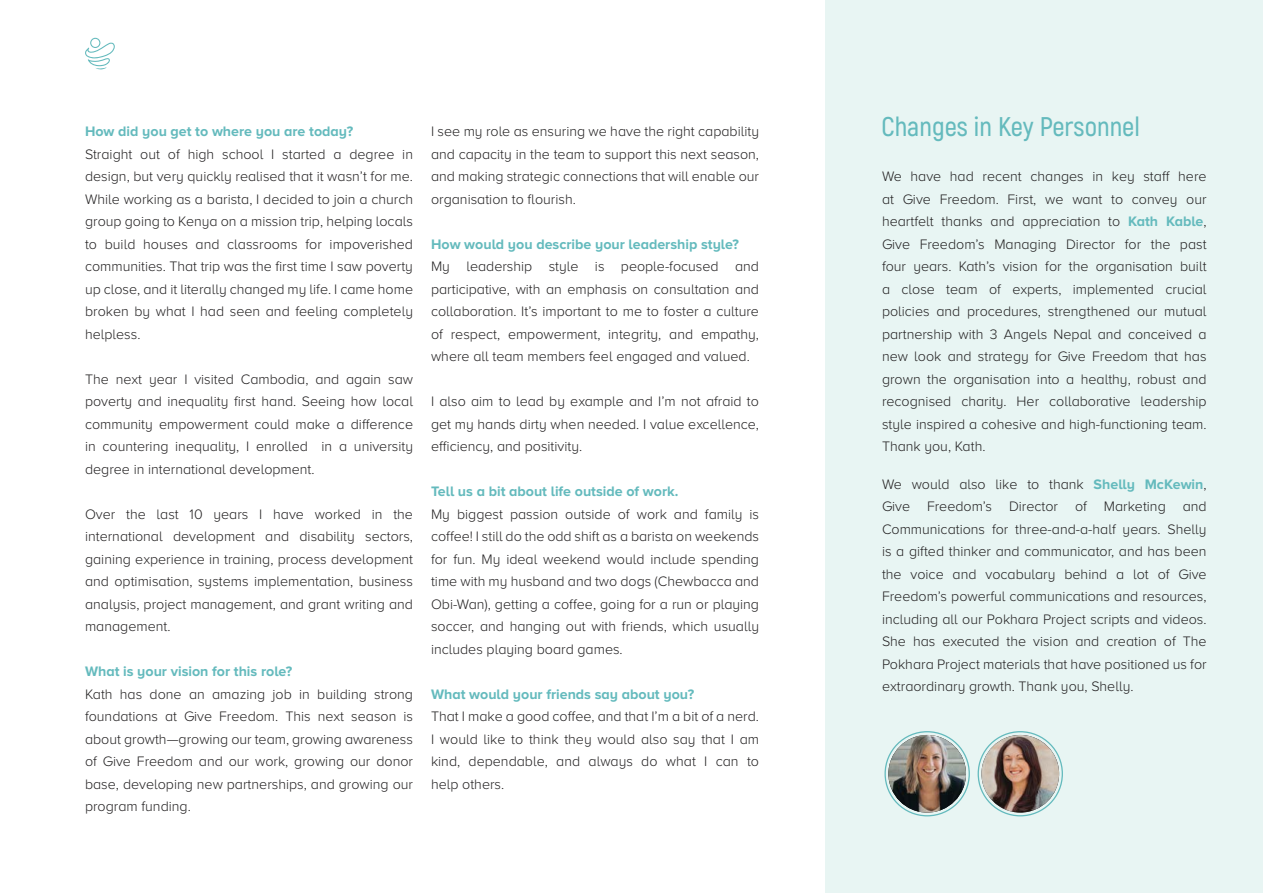
<style>
.page{position:relative;width:1263px;height:893px;background:#fff}
.page>*{position:absolute;margin:0;border:0;box-sizing:border-box;transform-origin:0 0}
.t1{font:600 27px "Akrobat";color:#64babd}
.t2{font:300 14.25px/22.5px "Proxima Nova A";color:#211f20;text-align:justify}
.t3{font:700 14.25px "Proxima Nova A";color:#64babd}
.s1{font-weight:700;color:#64babd}
</style>
<div class="page">
<svg style="left:85px;top:38px;width:30px;height:32px"></svg>
<div style="left:826px;top:0;width:437px;height:893px;background:#e8f5f3"></div>
<img style="left:888px;top:735px;width:78px;height:78px;border-radius:39px">
<img style="left:981px;top:735px;width:78px;height:78px;border-radius:39px">
<p class="t3" style="left:85px;top:123px;width:270px">How did you get to where you are today?</p>
<h1 class="t1" style="left:882px;top:110px;width:260px">Changes in Key Personnel</h1>
<p class="t2" style="left:85px;top:143px;width:330px">Straight out of high school I started a degree in design, but very quickly realised that it wasn’t for me.<br>While working as a barista, I decided to join a church group going to Kenya on a mission trip, helping locals to build houses and classrooms for impoverished communities. That trip was the first time I saw poverty up close, and it literally changed my life. I came home broken by what I had seen and feeling completely helpless.</p>
<p class="t2" style="left:85px;top:368px;width:329px">The next year I visited Cambodia, and again saw poverty and inequality first hand. Seeing how local community empowerment could make a difference in countering inequality, I enrolled in a university degree in international development.</p>
<p class="t2" style="left:85px;top:503px;width:329px">Over the last 10 years I have worked in the international development and disability sectors, gaining experience in training, process development and optimisation, systems implementation, business analysis, project management, and grant writing and management.</p>
<p class="t3" style="left:85px;top:663px;width:209px">What is your vision for this role?</p>
<p class="t2" style="left:85px;top:683px;width:329px">Kath has done an amazing job in building strong foundations at Give Freedom. This next season is about growth—growing our team, growing awareness of Give Freedom and our work, growing our donor base, developing new partnerships, and growing our program funding.</p>
<p class="t2" style="left:431px;top:120px;width:330px">I see my role as ensuring we have the right capability and capacity in the team to support this next season, and making strategic connections that will enable our organisation to flourish.</p>
<p class="t3" style="left:431px;top:236px;width:309px">How would you describe your leadership style?</p>
<p class="t2" style="left:431px;top:255px;width:329px">My leadership style is people-focused and participative, with an emphasis on consultation and collaboration. It’s important to me to foster a culture of respect, empowerment, integrity, and empathy, where all team members feel engaged and valued.</p>
<p class="t2" style="left:431px;top:390px;width:329px">I also aim to lead by example and I’m not afraid to get my hands dirty when needed. I value excellence, efficiency, and positivity.</p>
<p class="t3" style="left:431px;top:483px;width:249px">Tell us a bit about life outside of work.</p>
<p class="t2" style="left:431px;top:503px;width:330px">My biggest passion outside of work and family is coffee! I still do the odd shift as a barista on weekends for fun. My ideal weekend would include spending time with my husband and two dogs (Chewbacca and Obi-Wan), getting a coffee, going for a run or playing soccer, and hanging out with friends, which usually includes playing board games.</p>
<p class="t3" style="left:431px;top:686px;width:265px">What would your friends say about you?</p>
<p class="t2" style="left:431px;top:705px;width:329px">That I make a good coffee, and that I’m a bit of a nerd.<br>I would like to think they would also say that I am kind, dependable, and always do what I can to help others.</p>
<p class="t2" style="left:882px;top:165px;width:326px">We have had recent changes in key staff here at Give Freedom. First, we want to convey our heartfelt thanks and appreciation to <span class="s1">Kath Kable</span>, Give Freedom’s Managing Director for the past four years. Kath’s vision for the organisation built a close team of experts, implemented crucial policies and procedures, strengthened our mutual partnership with 3 Angels Nepal and conceived a new look and strategy for Give Freedom that has grown the organisation into a healthy, robust and recognised charity. Her collaborative leadership style inspired a cohesive and high-functioning team.<br>Thank you, Kath.</p>
<p class="t2" style="left:882px;top:473px;width:326px">We would also like to thank <span class="s1">Shelly McKewin</span>, Give Freedom’s Director of Marketing and Communications for three-and-a-half years. Shelly is a gifted thinker and communicator, and has been the voice and vocabulary behind a lot of Give Freedom’s powerful communications and resources, including all our Pokhara Project scripts and videos.<br>She has executed the vision and creation of The Pokhara Project materials that have positioned us for extraordinary growth. Thank you, Shelly.</p>
</div>
